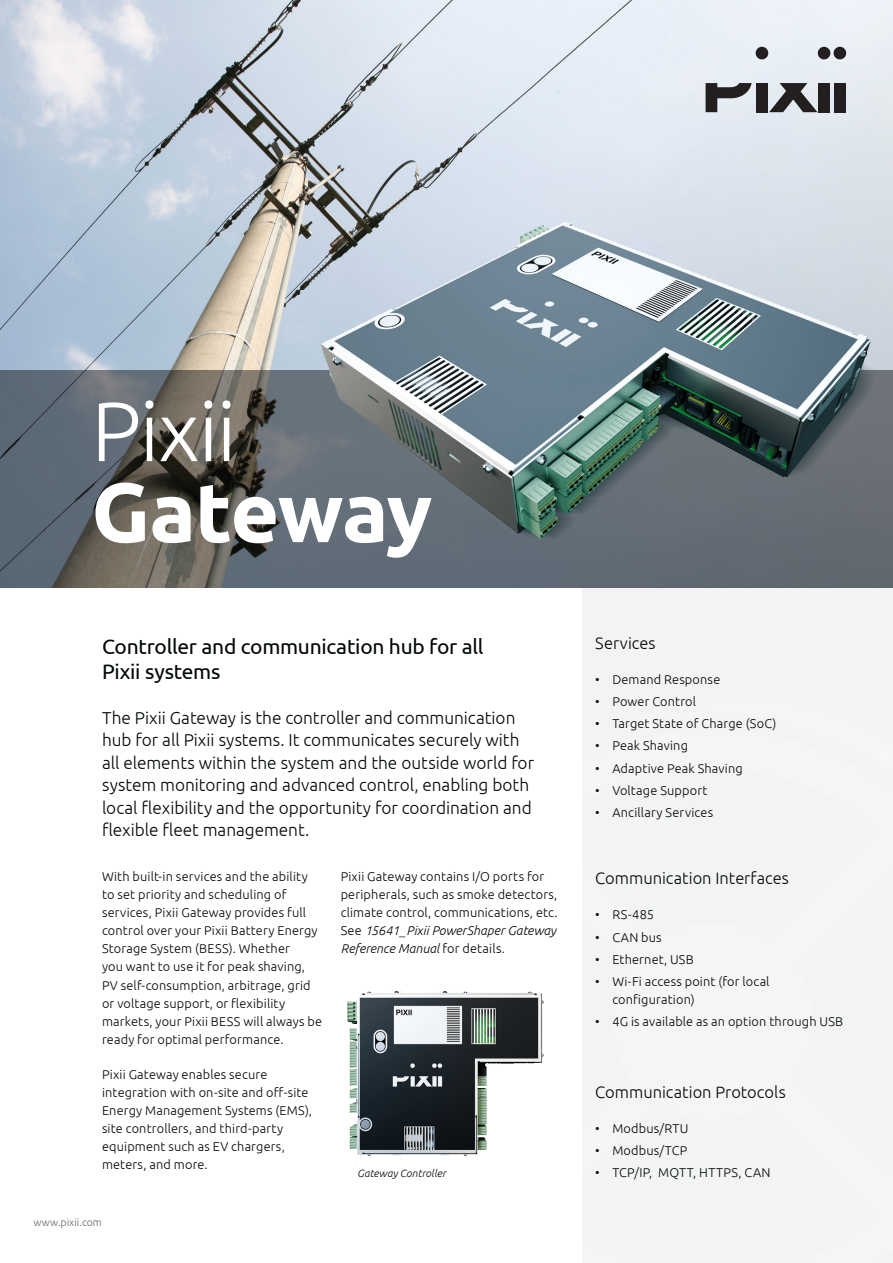
<style>
.page{position:relative;width:893px;height:1263px;background:#fff}
.page>*{position:absolute;margin:0;border:0;box-sizing:border-box;transform-origin:0 0}
.Heading_Light{font:700 84px "Ubuntu";letter-spacing:-.02em;color:#fff}
.Heading_Light-2{font:300 84px "Ubuntu";letter-spacing:-.02em;color:#fff}
.Product_description{font:21px/25.5px "Ubuntu";letter-spacing:-.01em;color:#020707}
.t1{font:300 17.25px/22.5px "Ubuntu";color:#020707}
.Bullets_-_Title{font:300 16.5px "Ubuntu";color:#020707}
.Paragraph{font:300 12.75px/18px "Ubuntu";letter-spacing:.015em;color:#020707}
.Photoscredit__image_text{font:italic 300 10.5px "Ubuntu";letter-spacing:.01em;color:#020707}
.Footer_Text{font:300 10.5px "Ubuntu";color:#646568}
.s1{font-style:italic}
</style>
<div class="page">
<img style="left:0;top:0;width:893px;height:370px">
<svg style="left:0;top:370px;width:276px;height:218px;background:#5d5f60"></svg>
<div style="left:756px;top:47px;width:12px;height:12px;background:#231f20;border-radius:50%"></div>
<div style="left:818px;top:47px;width:12px;height:12px;background:#231f20;border-radius:50%"></div>
<div style="left:834px;top:47px;width:12px;height:12px;background:#231f20;border-radius:50%"></div>
<img style="left:347px;top:991px;width:197px;height:164px">
<img style="left:276px;top:51px;width:617px;height:638px">
<p class="Heading_Light-2" style="left:91px;top:381px;width:147px">Pixii</p>
<p class="Heading_Light" style="left:91px;top:461px;width:343px">Gateway</p>
<p class="Product_description" style="left:102px;top:633px;width:383px">Controller and communication hub for all<br>Pixii systems</p>
<h2 class="t1" style="left:102px;top:706px;width:434px">The Pixii Gateway is the controller and communication hub for all Pixii systems. It communicates securely with all elements within the system and the outside world for system monitoring and advanced control, enabling both local flexibility and the opportunity for coordination and flexible fleet management.</h2>
<p class="Paragraph" style="left:102px;top:868px;width:222px">With built-in services and the ability to set priority and scheduling of services, Pixii Gateway provides full control over your Pixii Battery Energy Storage System (BESS). Whether<br>you want to use it for peak shaving, PV self-consumption, arbitrage, grid or voltage support, or flexibility markets, your Pixii BESS will always be ready for optimal performance.</p>
<p class="Paragraph" style="left:102px;top:1065px;width:211px">Pixii Gateway enables secure integration with on-site and off-site<br>Energy Management Systems (EMS), site controllers, and third-party equipment such as EV chargers, meters, and more.</p>
<p class="Paragraph" style="left:341px;top:868px;width:218px">Pixii Gateway contains I/O ports for peripherals, such as smoke detectors, climate control, communications, etc.<br>See <span class="s1">15641_Pixii PowerShaper Gateway Reference Manual</span> for details.</p>
<p class="Photoscredit__image_text" style="left:357px;top:1167px;width:90px">Gateway Controller</p>
<p class="Footer_Text" style="left:34px;top:1216px;width:70px">www.pixii.com</p>
<p class="Bullets_-_Title" style="left:595px;top:633px;width:62px">Services</p>
<p class="Paragraph" style="left:595px;top:670px;width:126px">• Demand Response</p>
<p class="Paragraph" style="left:595px;top:692px;width:102px">• Power Control</p>
<p class="Paragraph" style="left:595px;top:714px;width:183px">• Target State of Charge (SoC)</p>
<p class="Paragraph" style="left:595px;top:736px;width:94px">• Peak Shaving</p>
<p class="Paragraph" style="left:595px;top:759px;width:149px">• Adaptive Peak Shaving</p>
<p class="Paragraph" style="left:595px;top:781px;width:114px">• Voltage Support</p>
<p class="Paragraph" style="left:595px;top:803px;width:119px">• Ancillary Services</p>
<p class="Bullets_-_Title" style="left:595px;top:868px;width:195px">Communication Interfaces</p>
<p class="Paragraph" style="left:595px;top:905px;width:60px">• RS-485</p>
<p class="Paragraph" style="left:595px;top:928px;width:68px">• CAN bus</p>
<p class="Paragraph" style="left:595px;top:950px;width:100px">• Ethernet, USB</p>
<p class="Paragraph" style="left:612px;top:972px;width:159px;text-indent:-17px">• Wi-Fi access point (for local configuration)</p>
<p class="Paragraph" style="left:595px;top:1012px;width:249px">• 4G is available as an option through USB</p>
<p class="Bullets_-_Title" style="left:595px;top:1082px;width:192px">Communication Protocols</p>
<p class="Paragraph" style="left:595px;top:1119px;width:95px">• Modbus/RTU</p>
<p class="Paragraph" style="left:595px;top:1141px;width:94px">• Modbus/TCP</p>
<p class="Paragraph" style="left:595px;top:1163px;width:177px">• TCP/IP, MQTT, HTTPS, CAN</p>
</div>
